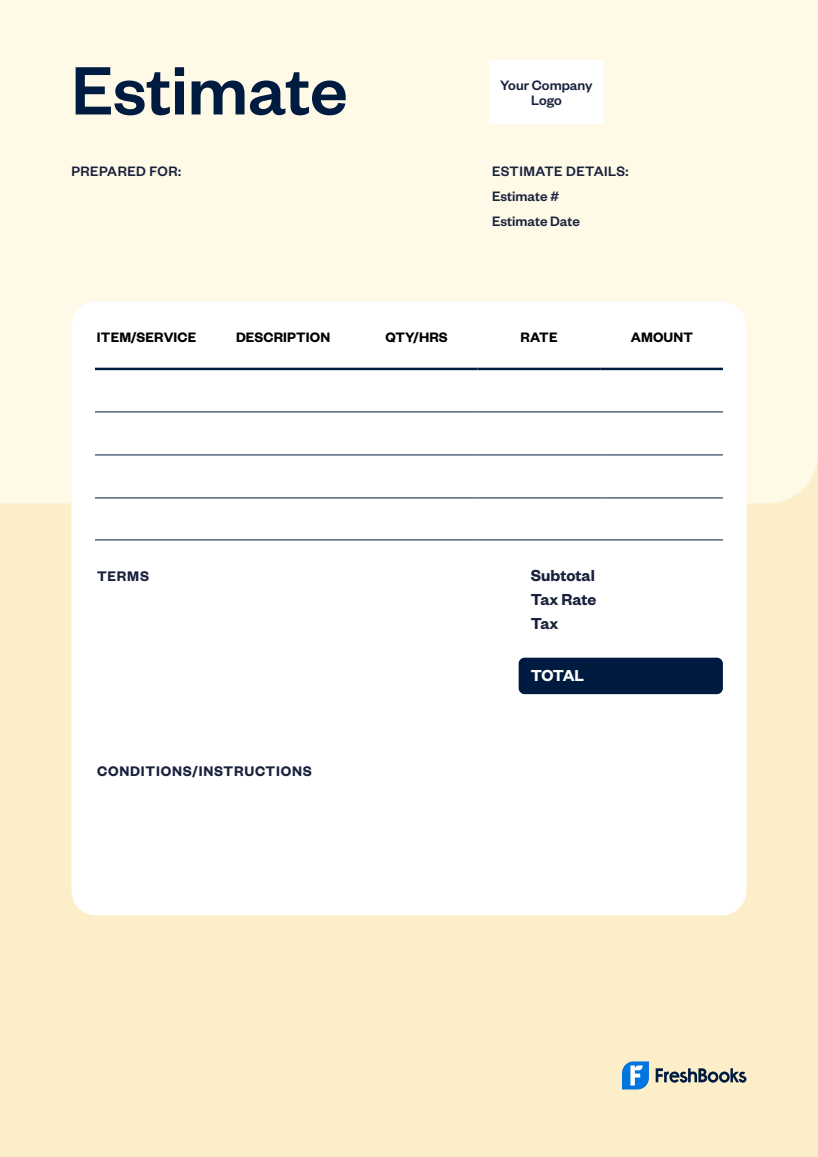
<style>
.page{position:relative;width:818px;height:1157px;background:#fceec8}
.page>*{position:absolute;margin:0;border:0;box-sizing:border-box;transform-origin:0 0}
.t1{font:500 75px "Founders Grotesk";color:#001b40}
.t2{font:600 17.5px/23.9px "Founders Grotesk";color:#19213c;text-align:justify}
.t3{font:600 17.5px "Founders Grotesk";letter-spacing:-.035em;color:#fff}
.t4{font:600 15.25px "Founders Grotesk";letter-spacing:.05em;color:#19213c}
.t5{font:500 15px/25.1px "Founders Grotesk";color:#19213c}
.t6{font:600 15px "Founders Grotesk";letter-spacing:.01em;color:#000}
.t7{font:500 15px "Founders Grotesk";letter-spacing:.03em;color:#19213c}
</style>
<div class="page">
<div style="left:0;top:0;width:818px;height:504px;background:#fff9e8"></div>
<div style="left:72px;top:302px;width:674px;height:614px;background:#fff;border-radius:25px"></div>
<div style="left:519px;top:658px;width:204px;height:36px;background:#001b40;border-radius:6px"></div>
<hr style="left:95px;top:368px;width:139px;height:2px;background:#001b40">
<hr style="left:234px;top:368px;width:122px;height:2px;background:#001b40">
<hr style="left:356px;top:368px;width:121px;height:2px;background:#001b40">
<hr style="left:477px;top:368px;width:124px;height:2px;background:#001b40">
<hr style="left:601px;top:368px;width:122px;height:2px;background:#001b40">
<hr style="left:95px;top:411px;width:139px;height:1px;background:#001b40">
<hr style="left:234px;top:411px;width:122px;height:1px;background:#001b40">
<hr style="left:356px;top:411px;width:121px;height:1px;background:#001b40">
<hr style="left:477px;top:411px;width:124px;height:1px;background:#001b40">
<hr style="left:601px;top:411px;width:122px;height:1px;background:#001b40">
<hr style="left:95px;top:454px;width:139px;height:1px;background:#001b40">
<hr style="left:234px;top:454px;width:122px;height:1px;background:#001b40">
<hr style="left:356px;top:454px;width:121px;height:1px;background:#001b40">
<hr style="left:477px;top:454px;width:124px;height:1px;background:#001b40">
<hr style="left:601px;top:454px;width:122px;height:1px;background:#001b40">
<hr style="left:95px;top:497px;width:139px;height:1px;background:#001b40">
<hr style="left:234px;top:497px;width:122px;height:1px;background:#001b40">
<hr style="left:356px;top:497px;width:121px;height:1px;background:#001b40">
<hr style="left:477px;top:497px;width:124px;height:1px;background:#001b40">
<hr style="left:601px;top:497px;width:122px;height:1px;background:#001b40">
<hr style="left:95px;top:539px;width:139px;height:1px;background:#001b40">
<hr style="left:234px;top:539px;width:122px;height:1px;background:#001b40">
<hr style="left:356px;top:539px;width:121px;height:1px;background:#001b40">
<hr style="left:477px;top:539px;width:124px;height:1px;background:#001b40">
<hr style="left:601px;top:539px;width:122px;height:1px;background:#001b40">
<div style="left:490px;top:61px;width:113px;height:63px;background:#fff"></div>
<svg style="left:622px;top:1061px;width:27px;height:28px"></svg>
<svg style="left:656px;top:1068px;width:90px;height:15px"></svg>
<h1 class="t1" style="left:72px;top:44px;width:278px">Estimate</h1>
<p class="t7" style="left:72px;top:162px;width:111px">PREPARED FOR:</p>
<p class="t5" style="left:500px;top:77px;width:94px;line-height:15px;text-align:center">Your Company<br>Logo</p>
<p class="t5" style="left:492px;top:158px;width:138px">ESTIMATE DETAILS:<br>Estimate #<br>Estimate Date</p>
<p class="t6" style="left:97px;top:328px;width:101px">ITEM/SERVICE</p>
<p class="t6" style="left:236px;top:328px;width:96px">DESCRIPTION</p>
<p class="t6" style="left:385px;top:328px;width:64px">QTY/HRS</p>
<p class="t6" style="left:521px;top:328px;width:38px">RATE</p>
<p class="t6" style="left:631px;top:328px;width:64px">AMOUNT</p>
<p class="t4" style="left:97px;top:566px;width:54px">TERMS</p>
<p class="t2" style="left:531px;top:563px;width:67px">Subtotal Tax Rate Tax</p>
<p class="t4" style="left:97px;top:761px;width:216px">CONDITIONS/INSTRUCTIONS</p>
<p class="t3" style="left:531px;top:665px;width:55px">TOTAL</p>
</div>
